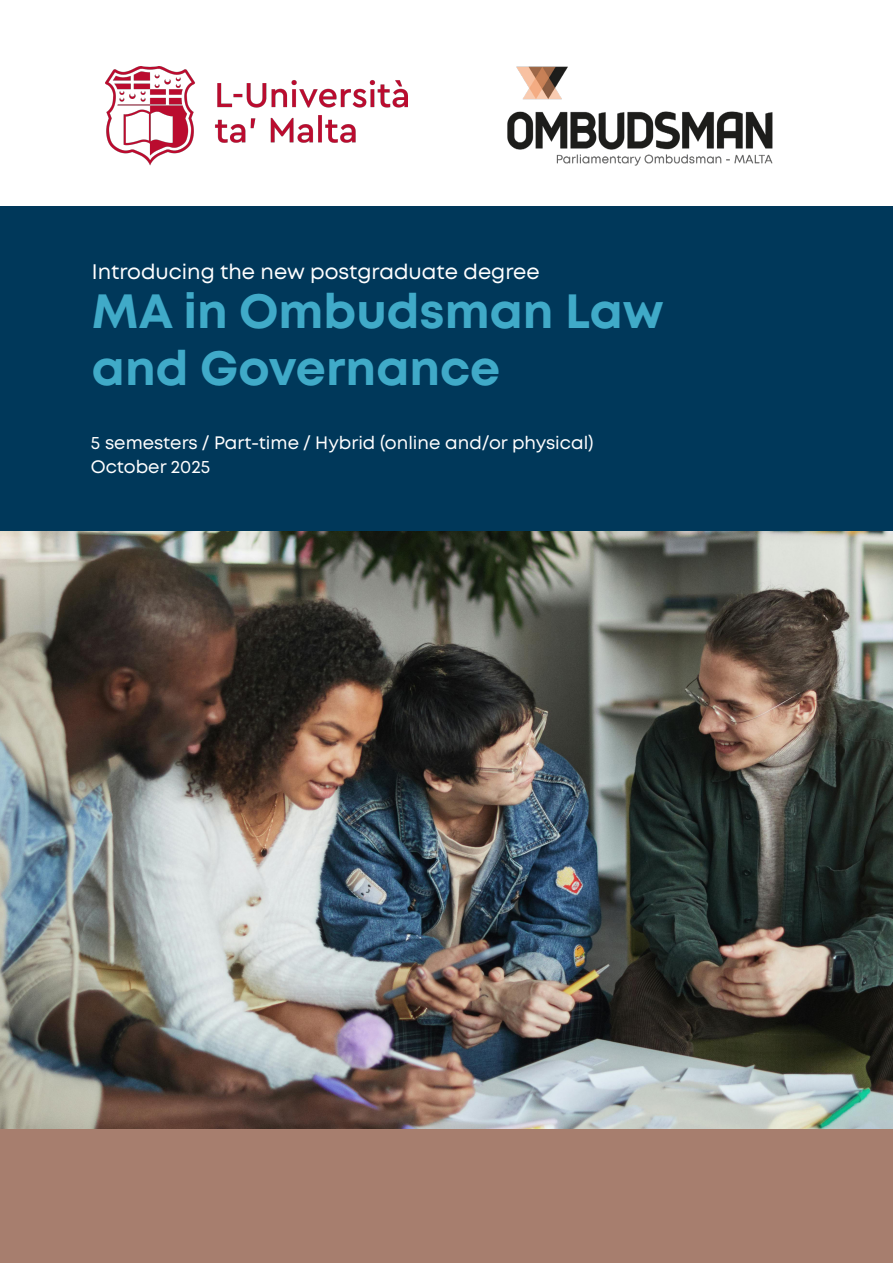
<style>
.page{position:relative;width:893px;height:1263px;background:#fff}
.page>*{position:absolute;margin:0;border:0;box-sizing:border-box;transform-origin:0 0}
.t1{font:700 48px/57.6px "Mont";color:#40aac8}
.t2{font:21px "Mont";color:#fff}
.t3{font:18px "Mont";color:#fff}
</style>
<div class="page">
<div style="left:0;top:206px;width:893px;height:1057px;background:#00385a"></div>
<img style="left:0;top:531px;width:893px;height:598px">
<img style="left:106px;top:67px;width:302px;height:99px">
<img style="left:507px;top:66px;width:266px;height:100px">
<div style="left:0;top:1129px;width:893px;height:134px;background:#a77e6e"></div>
<p class="t2" style="left:92px;top:258px;width:449px">Introducing the new postgraduate degree</p>
<p class="t1" style="left:92px;top:282px;width:573px">MA in Ombudsman Law and Governance</p>
<p class="t3" style="left:91px;top:431px;width:504px">5 semesters / Part-time / Hybrid (online and/or physical)</p>
<p class="t3" style="left:91px;top:455px;width:121px">October 2025</p>
</div>
